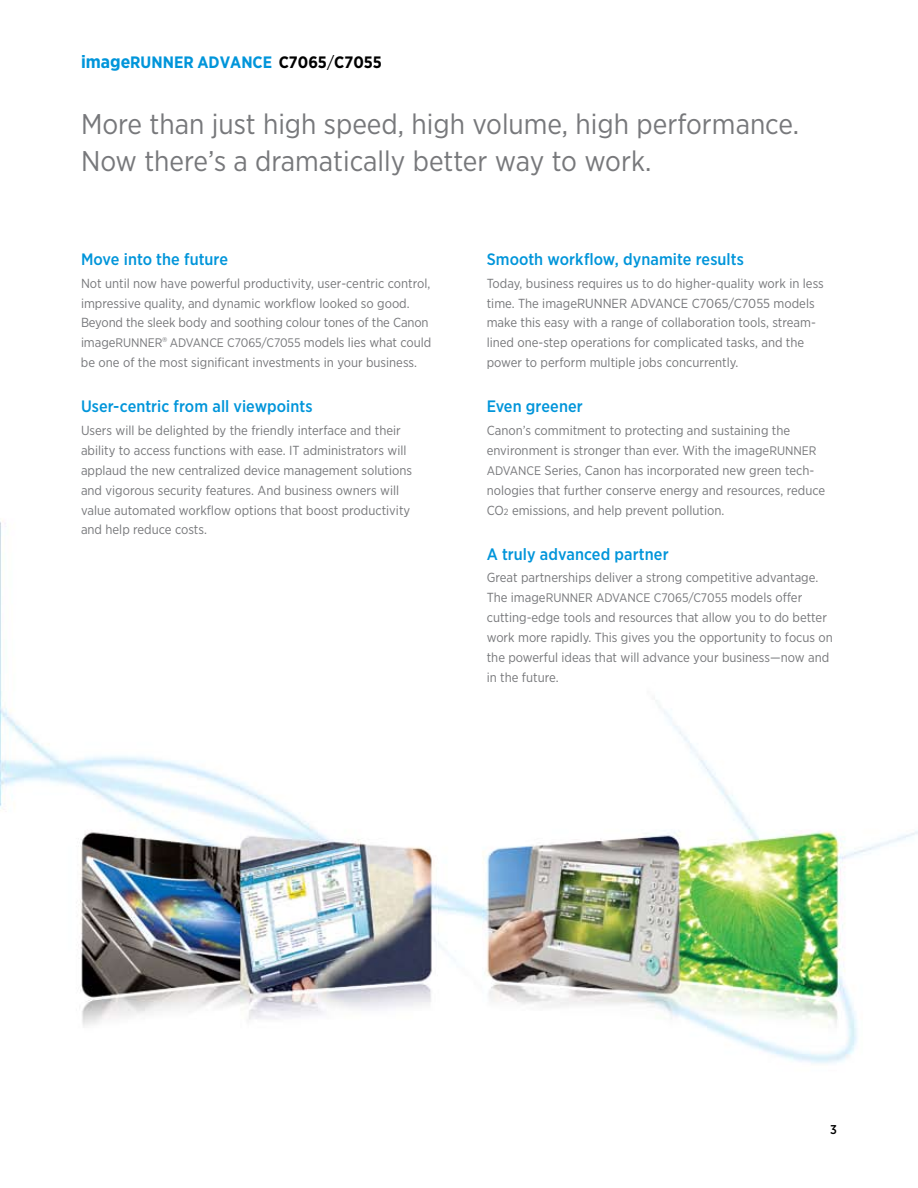
<style>
.page{position:relative;width:918px;height:1188px;background:#fff}
.page>*{position:absolute;margin:0;border:0;box-sizing:border-box;transform-origin:0 0}
.t1{font:28.5px/37.5px "Gotham Narrow";color:#77787b}
.t2{font:500 16.5px "Gotham Narrow";letter-spacing:.005em;color:#0095da}
.t3{font:700 16.5px "Gotham Narrow";color:#0095da}
.t4{font:13.2px/19.8px "Gotham Narrow";color:#77787b}
.t5{font:500 12.75px "Gotham Narrow";color:#000}
.t6{font:12.3px "Gotham Narrow";color:#77787b}
.s1{font-size:18px}
.s2{color:#000}
.s3{font-weight:400;color:#000}
.s4{font-size:12.3px}
.s5{font-size:13.8px}
.s6{font-size:9px}
.s7{font-size:13.2px}
</style>
<div class="page">
<img style="left:0;top:522px;width:918px;height:542px">
<p class="t3" style="left:81px;top:52px;width:302px"><span class="s1">image</span>RUNNER ADVANCE <span class="s2">C7065</span><span class="s3">/</span><span class="s2">C7055</span></p>
<h1 class="t1" style="left:81px;top:104px;width:720px">More than just high speed, high volume, high performance.<br>Now there’s a dramatically better way to work.</h1>
<p class="t2" style="left:81px;top:249px;width:149px">Move into the future</p>
<p class="t4" style="left:81px;top:273px;width:352px">Not until now have powerful productivity, user-centric control, impressive quality, and dynamic workflow looked so good.<br>Beyond the sleek body and soothing colour tones of the Canon image<span class="s4">RUNNER</span><span class="s5">®</span> <span class="s4">ADVANCE C7065/C7055</span> models lies what could be one of the most significant investments in your business.</p>
<p class="t2" style="left:81px;top:396px;width:233px">User-centric from all viewpoints</p>
<p class="t4" style="left:81px;top:420px;width:333px">Users will be delighted by the friendly interface and their ability to access functions with ease. IT administrators will applaud the new centralized device management solutions and vigorous security features. And business owners will value automated workflow options that boost productivity and help reduce costs.</p>
<p class="t2" style="left:487px;top:249px;width:259px">Smooth workflow, dynamite results</p>
<p class="t4" style="left:487px;top:273px;width:339px">Today, business requires us to do higher-quality work in less time. The imageRUNNER ADVANCE C7065/C7055 models make this easy with a range of collaboration tools, stream&shy;lined one-step operations for complicated tasks, and the power to perform multiple jobs concurrently.</p>
<p class="t2" style="left:487px;top:396px;width:98px">Even greener</p>
<p class="t4" style="left:487px;top:420px;width:340px">Canon’s commitment to protecting and sustaining the environment is stronger than ever. With the image<span class="s4">RUNNER ADVANCE</span> Series, Canon has incorporated new green tech&shy;nologies that further conserve energy and resources, reduce CO<span class="s6">2</span> emissions, and help prevent pollution.</p>
<p class="t2" style="left:487px;top:543px;width:183px">A truly advanced partner</p>
<p class="t4" style="left:487px;top:568px;width:333px">Great partnerships deliver a strong competitive advantage.</p>
<p class="t6" style="left:487px;top:590px;width:317px"><span class="s7">The image</span>RUNNER ADVANCE C7065/C7055 <span class="s7">models offer</span></p>
<p class="t4" style="left:487px;top:607px;width:348px">cutting-edge tools and resources that allow you to do better work more rapidly. This gives you the opportunity to focus on the powerful ideas that will advance your business—now and in the future.</p>
<p class="t5" style="left:830px;top:1121px;width:8px">3</p>
</div>
